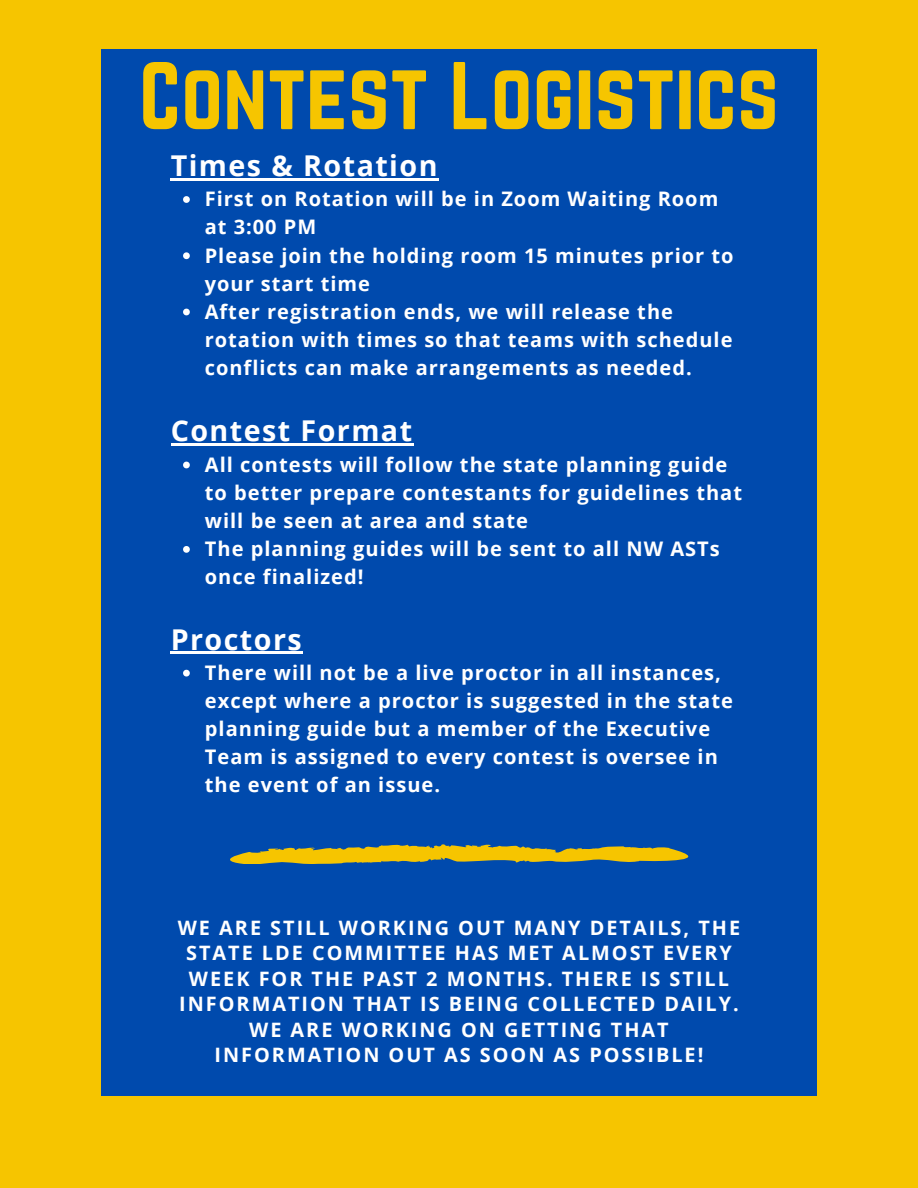
<style>
.page{position:relative;width:918px;height:1188px;background:#f6c500}
.page>*{position:absolute;margin:0;border:0;box-sizing:border-box;transform-origin:0 0}
.t1{font:84px "Norwester";color:#f6c500}
.t2{font:700 28.65px "Open Sans";letter-spacing:.05em;color:#fff}
.t3{font:700 20.1px/28.2px "Open Sans";letter-spacing:.05em;color:#fff}
.t4{font:700 19.95px/28.2px "Open Sans";letter-spacing:.05em;color:#fff}
.t5{font:700 19.8px/25.5px "Open Sans";letter-spacing:.1em;color:#fff;text-align:center}
</style>
<div class="page">
<div style="left:101px;top:50px;width:716px;height:1046px;background:#004aad"></div>
<svg style="left:183px;top:196px;width:7px;height:7px"></svg>
<svg style="left:183px;top:252px;width:7px;height:7px"></svg>
<svg style="left:183px;top:309px;width:7px;height:6px"></svg>
<svg style="left:183px;top:462px;width:7px;height:6px"></svg>
<svg style="left:183px;top:546px;width:7px;height:7px"></svg>
<svg style="left:183px;top:670px;width:7px;height:7px"></svg>
<hr style="left:171px;top:178px;width:268px;height:2px;background:#fff">
<hr style="left:171px;top:444px;width:243px;height:2px;background:#fff">
<hr style="left:171px;top:652px;width:132px;height:2px;background:#fff">
<svg style="left:230px;top:845px;width:458px;height:19px"></svg>
<h1 class="t1" style="left:139px;top:56px;width:641px">Contest Logistics</h1>
<h2 class="t2" style="left:171px;top:145px;width:268px">Times &amp; Rotation</h2>
<p class="t4" style="left:205px;top:184px;width:530px">First on Rotation will be in Zoom Waiting Room at 3:00 PM<br>Please join the holding room 15 minutes prior to your start time<br>After registration ends, we will release the rotation with times so that teams with schedule conflicts can make arrangements as needed.</p>
<h2 class="t2" style="left:171px;top:411px;width:243px">Contest Format</h2>
<p class="t3" style="left:205px;top:450px;width:539px">All contests will follow the state planning guide to better prepare contestants for guidelines that will be seen at area and state<br>The planning guides will be sent to all NW ASTs once finalized!</p>
<h2 class="t2" style="left:171px;top:619px;width:133px">Proctors</h2>
<p class="t3" style="left:205px;top:658px;width:530px">There will not be a live proctor in all instances, except where a proctor is suggested in the state planning guide but a member of the Executive Team is assigned to every contest is oversee in the event of an issue.</p>
<p class="t5" style="left:178px;top:914px;width:564px">WE ARE STILL WORKING OUT MANY DETAILS, THE STATE LDE COMMITTEE HAS MET ALMOST EVERY WEEK FOR THE PAST 2 MONTHS. THERE IS STILL INFORMATION THAT IS BEING COLLECTED DAILY.<br>WE ARE WORKING ON GETTING THAT INFORMATION OUT AS SOON AS POSSIBLE!</p>
</div>
